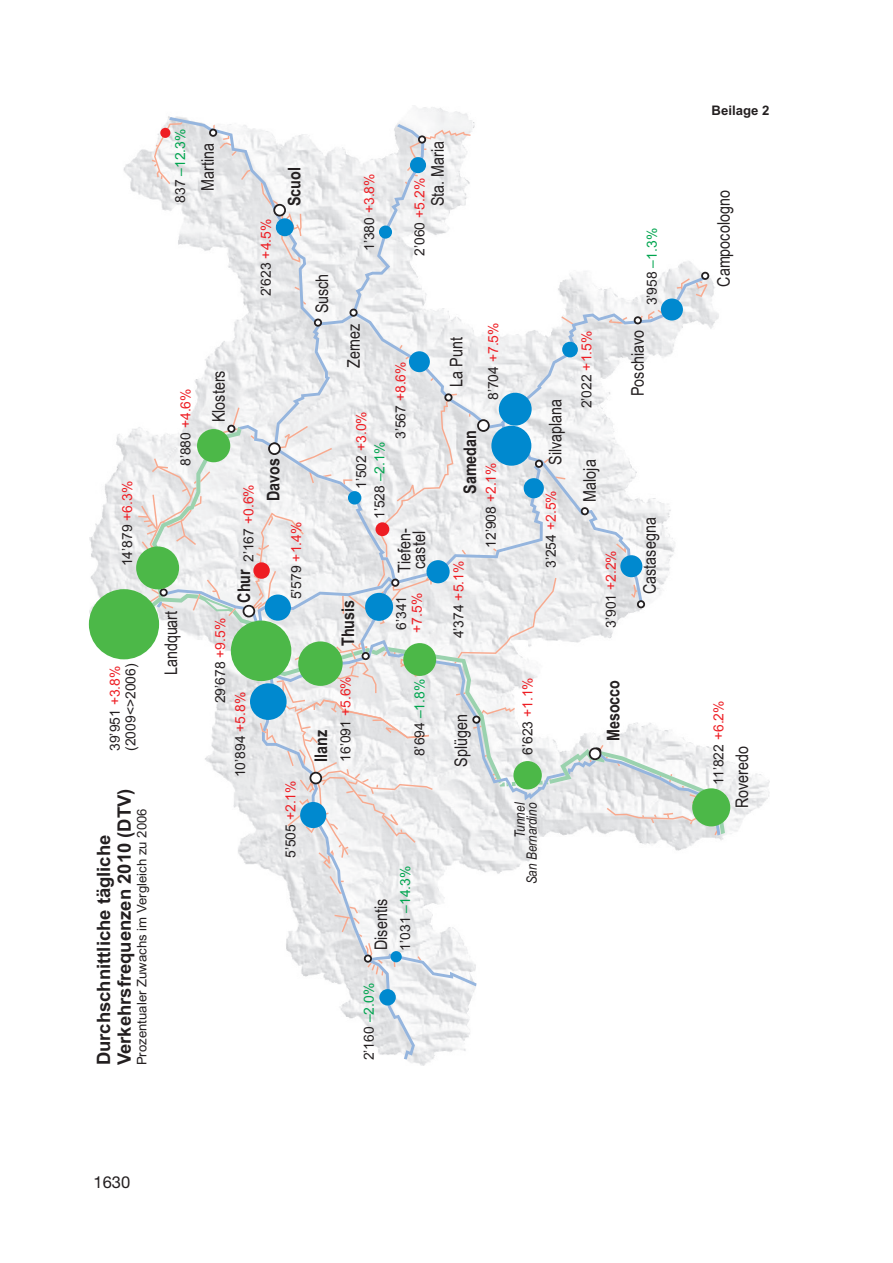
<style>
.page{position:relative;width:893px;height:1263px;background:#fff}
.page>*{position:absolute;margin:0;border:0;box-sizing:border-box;transform-origin:0 0}
.t1{font:700 18.45px/20.5px "Arial";color:#231f20}
.t2{font:17.55px/14.9px "Arial Narrow";color:#231f20}
.t3{font:700 17.55px "Arial Narrow";color:#231f20}
.t4{font:16.5px "Helvetica Neue LT Std";color:#231f20}
.t5{font:italic 14.25px/12px "Arial Narrow";color:#231f20;text-align:right}
.t6{font:13.95px/15.6px "Arial";color:#231f20}
.t7{font:13.95px "Arial";color:#00a54f}
.t8{font:13.95px "Arial";color:#ee1d23}
.t9{font:13.2px "Arial";color:#231f20}
.t10{font:700 13.2px "Arial";color:#231f20}
.s1{color:#ee1d23}
.s2{color:#231f20}
.s3{color:#00a54f}
</style>
<div class="page">
<img style="left:89px;top:105px;width:680px;height:960px">
<svg style="left:415px;top:943px;width:62px;height:43px"></svg>
<svg style="left:262px;top:869px;width:153px;height:190px"></svg>
<svg style="left:99px;top:122px;width:618px;height:747px"></svg>
<div style="left:365px;top:955px;width:6px;height:7px;background:#fff;border-radius:50%"></div>
<div style="left:364px;top:954px;width:8px;height:9px;border:2px solid #231f20;border-radius:50%"></div>
<div style="left:590px;top:748px;width:10px;height:11px;background:#fff;border-radius:50%"></div>
<div style="left:589px;top:747px;width:12px;height:13px;border:2px solid #231f20;border-radius:50%"></div>
<div style="left:310px;top:773px;width:11px;height:10px;background:#fff;border-radius:50%"></div>
<div style="left:309px;top:772px;width:13px;height:12px;border:2px solid #231f20;border-radius:50%"></div>
<div style="left:478px;top:420px;width:11px;height:11px;background:#fff;border-radius:50%"></div>
<div style="left:477px;top:419px;width:13px;height:13px;border:2px solid #231f20;border-radius:50%"></div>
<div style="left:274px;top:205px;width:11px;height:11px;background:#fff;border-radius:50%"></div>
<div style="left:273px;top:204px;width:13px;height:12px;border:2px solid #231f20;border-radius:50%"></div>
<div style="left:269px;top:443px;width:11px;height:11px;background:#fff;border-radius:50%"></div>
<div style="left:268px;top:442px;width:13px;height:13px;border:2px solid #231f20;border-radius:50%"></div>
<div style="left:243px;top:606px;width:11px;height:10px;background:#fff;border-radius:50%"></div>
<div style="left:243px;top:605px;width:12px;height:12px;border:2px solid #231f20;border-radius:50%"></div>
<div style="left:253px;top:562px;width:17px;height:17px;background:#ee1d23;border-radius:50%"></div>
<div style="left:160px;top:128px;width:10px;height:10px;background:#ee1d23;border-radius:50%"></div>
<div style="left:375px;top:522px;width:14px;height:14px;background:#ee1d23;border-radius:50%"></div>
<div style="left:379px;top:989px;width:17px;height:16px;background:#0089cf;border-radius:50%"></div>
<div style="left:300px;top:802px;width:26px;height:26px;background:#0089cf;border-radius:50%"></div>
<div style="left:250px;top:683px;width:37px;height:37px;background:#0089cf;border-radius:50%"></div>
<div style="left:524px;top:478px;width:20px;height:20px;background:#0089cf;border-radius:50%"></div>
<div style="left:391px;top:951px;width:11px;height:11px;background:#0089cf;border-radius:50%"></div>
<div style="left:620px;top:555px;width:22px;height:22px;background:#0089cf;border-radius:50%"></div>
<div style="left:661px;top:298px;width:22px;height:23px;background:#0089cf;border-radius:50%"></div>
<div style="left:562px;top:342px;width:16px;height:15px;background:#0089cf;border-radius:50%"></div>
<div style="left:499px;top:393px;width:33px;height:33px;background:#0089cf;border-radius:50%"></div>
<div style="left:410px;top:157px;width:16px;height:16px;background:#0089cf;border-radius:50%"></div>
<div style="left:379px;top:226px;width:13px;height:13px;background:#0089cf;border-radius:50%"></div>
<div style="left:409px;top:351px;width:21px;height:21px;background:#0089cf;border-radius:50%"></div>
<div style="left:276px;top:218px;width:18px;height:18px;background:#0089cf;border-radius:50%"></div>
<div style="left:348px;top:491px;width:13px;height:13px;background:#0089cf;border-radius:50%"></div>
<div style="left:426px;top:560px;width:24px;height:23px;background:#0089cf;border-radius:50%"></div>
<div style="left:365px;top:593px;width:28px;height:28px;background:#0089cf;border-radius:50%"></div>
<div style="left:265px;top:594px;width:26px;height:27px;background:#0089cf;border-radius:50%"></div>
<div style="left:89px;top:589px;width:70px;height:70px;background:#4cb848;border-radius:50%"></div>
<div style="left:692px;top:788px;width:38px;height:38px;background:#4cb848;border-radius:50%"></div>
<div style="left:136px;top:546px;width:43px;height:43px;background:#4cb848;border-radius:50%"></div>
<div style="left:513px;top:761px;width:29px;height:28px;background:#4cb848;border-radius:50%"></div>
<div style="left:403px;top:643px;width:33px;height:33px;background:#4cb848;border-radius:50%"></div>
<div style="left:298px;top:641px;width:45px;height:45px;background:#4cb848;border-radius:50%"></div>
<div style="left:231px;top:621px;width:60px;height:60px;background:#4cb848;border-radius:50%"></div>
<div style="left:197px;top:429px;width:33px;height:33px;background:#4cb848;border-radius:50%"></div>
<div style="left:491px;top:426px;width:40px;height:40px;background:#0089cf;border-radius:50%"></div>
<p class="t6" style="left:121px;top:566px;width:87px;rotate:-90deg">14’879 <span class="s1">+6.3%</span></p>
<p class="t6" style="left:108px;top:751px;width:89px;rotate:-90deg">39’951 <span class="s1">+3.8% </span>(2009&lt;&gt;2006)</p>
<h1 class="t1" style="left:95px;top:1065px;width:278px;rotate:-90deg">Durchschnittliche tägliche<br>Verkehrsfrequenzen 2010 (DTV)</h1>
<p class="t9" style="left:137px;top:1065px;width:259px;rotate:-90deg">Prozentualer Zuwachs im Vergleich zu 2006</p>
<p class="t7" style="left:175px;top:203px;width:76px;rotate:-90deg"><span class="s2">837</span> –12.3%</p>
<p class="t2" style="left:202px;top:190px;width:49px;rotate:-90deg">Martina</p>
<p class="t6" style="left:259px;top:296px;width:79px;rotate:-90deg">2’623 <span class="s1">+4.5%</span></p>
<p class="t3" style="left:284px;top:206px;width:41px;rotate:-90deg">Scuol</p>
<p class="t6" style="left:179px;top:466px;width:79px;rotate:-90deg">8’880 <span class="s1">+4.6%</span></p>
<p class="t2" style="left:165px;top:675px;width:66px;rotate:-90deg">Landquart</p>
<p class="t2" style="left:213px;top:422px;width:53px;rotate:-90deg">Klosters</p>
<p class="t6" style="left:214px;top:703px;width:87px;rotate:-90deg">29’678 <span class="s1">+9.5%</span></p>
<p class="t6" style="left:242px;top:562px;width:79px;rotate:-90deg">2’167 <span class="s1">+0.6%</span></p>
<p class="t3" style="left:234px;top:603px;width:35px;rotate:-90deg">Chur</p>
<p class="t6" style="left:234px;top:777px;width:87px;rotate:-90deg">10’894 <span class="s1">+5.8%</span></p>
<p class="t3" style="left:263px;top:501px;width:45px;rotate:-90deg">Davos</p>
<p class="t6" style="left:290px;top:599px;width:79px;rotate:-90deg">5’579 <span class="s1">+1.4%</span></p>
<p class="t6" style="left:284px;top:858px;width:79px;rotate:-90deg">5’505 <span class="s1">+2.1%</span></p>
<p class="t2" style="left:316px;top:313px;width:41px;rotate:-90deg">Susch</p>
<p class="t6" style="left:363px;top:251px;width:79px;rotate:-90deg">1’380 <span class="s1">+3.8%</span></p>
<p class="t2" style="left:432px;top:206px;width:67px;rotate:-90deg">Sta. Maria</p>
<p class="t6" style="left:413px;top:256px;width:79px;rotate:-90deg">2’060 <span class="s1">+5.2%</span></p>
<p class="t2" style="left:348px;top:368px;width:46px;rotate:-90deg">Zernez</p>
<p class="t6" style="left:355px;top:489px;width:79px;rotate:-90deg">1’502 <span class="s1">+3.0%</span></p>
<p class="t6" style="left:373px;top:519px;width:79px;rotate:-90deg">1’528 <span class="s3">–2.1%</span></p>
<p class="t3" style="left:338px;top:646px;width:48px;rotate:-90deg">Thusis</p>
<p class="t6" style="left:394px;top:439px;width:79px;rotate:-90deg">3’567 <span class="s1">+8.6%</span></p>
<p class="t2" style="left:398px;top:573px;width:46px;rotate:-90deg">Tiefen&shy;castel</p>
<p class="t6" style="left:395px;top:630px;width:36px;rotate:-90deg">6’341</p>
<p class="t8" style="left:412px;top:633px;width:41px;rotate:-90deg">+7.5%</p>
<p class="t2" style="left:450px;top:387px;width:51px;rotate:-90deg">La Punt</p>
<p class="t6" style="left:487px;top:400px;width:79px;rotate:-90deg">8’704 <span class="s1">+7.5%</span></p>
<p class="t3" style="left:460px;top:494px;width:65px;rotate:-90deg">Samedan</p>
<p class="t6" style="left:452px;top:638px;width:79px;rotate:-90deg">4’374 <span class="s1">+5.1%</span></p>
<p class="t6" style="left:484px;top:548px;width:87px;rotate:-90deg">12’908 <span class="s1">+2.1%</span></p>
<p class="t3" style="left:311px;top:762px;width:33px;rotate:-90deg">Ilanz</p>
<p class="t6" style="left:339px;top:762px;width:87px;rotate:-90deg">16’091 <span class="s1">+5.6%</span></p>
<p class="t6" style="left:413px;top:756px;width:79px;rotate:-90deg">8’694 <span class="s3">–1.8%</span></p>
<p class="t2" style="left:455px;top:767px;width:54px;rotate:-90deg">Splügen</p>
<p class="t2" style="left:375px;top:950px;width:52px;rotate:-90deg">Disentis</p>
<p class="t7" style="left:400px;top:951px;width:87px;rotate:-90deg"><span class="s2">1’031</span> –14.3%</p>
<p class="t6" style="left:362px;top:1060px;width:79px;rotate:-90deg">2’160 <span class="s3">–2.0%</span></p>
<p class="t6" style="left:580px;top:408px;width:79px;rotate:-90deg">2’022 <span class="s1">+1.5%</span></p>
<p class="t2" style="left:540px;top:502px;width:104px;line-height:34.2px;text-indent:37px;rotate:-90deg">Silvaplana<br>Maloja</p>
<p class="t6" style="left:544px;top:568px;width:79px;rotate:-90deg">3’254 <span class="s1">+2.5%</span></p>
<p class="t6" style="left:604px;top:628px;width:79px;rotate:-90deg">3’901 <span class="s1">+2.2%</span></p>
<p class="t6" style="left:645px;top:305px;width:79px;rotate:-90deg">3’958 <span class="s3">–1.3%</span></p>
<p class="t2" style="left:632px;top:396px;width:68px;rotate:-90deg">Poschiavo</p>
<p class="t2" style="left:644px;top:594px;width:78px;rotate:-90deg">Castasegna</p>
<p class="t6" style="left:521px;top:755px;width:79px;rotate:-90deg">6’623 <span class="s1">+1.1%</span></p>
<p class="t5" style="left:514px;top:884px;width:84px;rotate:-90deg">Tunnel<br>San Bernardino</p>
<p class="t3" style="left:603px;top:741px;width:63px;rotate:-90deg">Mesocco</p>
<p class="t4" style="left:94px;top:1172px;width:38px">1630</p>
<p class="t10" style="left:712px;top:105px;width:59px">Beilage 2</p>
<p class="t2" style="left:718px;top:287px;width:98px;rotate:-90deg">Campocologno</p>
<p class="t6" style="left:712px;top:785px;width:86px;rotate:-90deg">11’822 <span class="s1">+6.2%</span></p>
<p class="t2" style="left:736px;top:808px;width:64px;rotate:-90deg">Roveredo</p>
</div>
